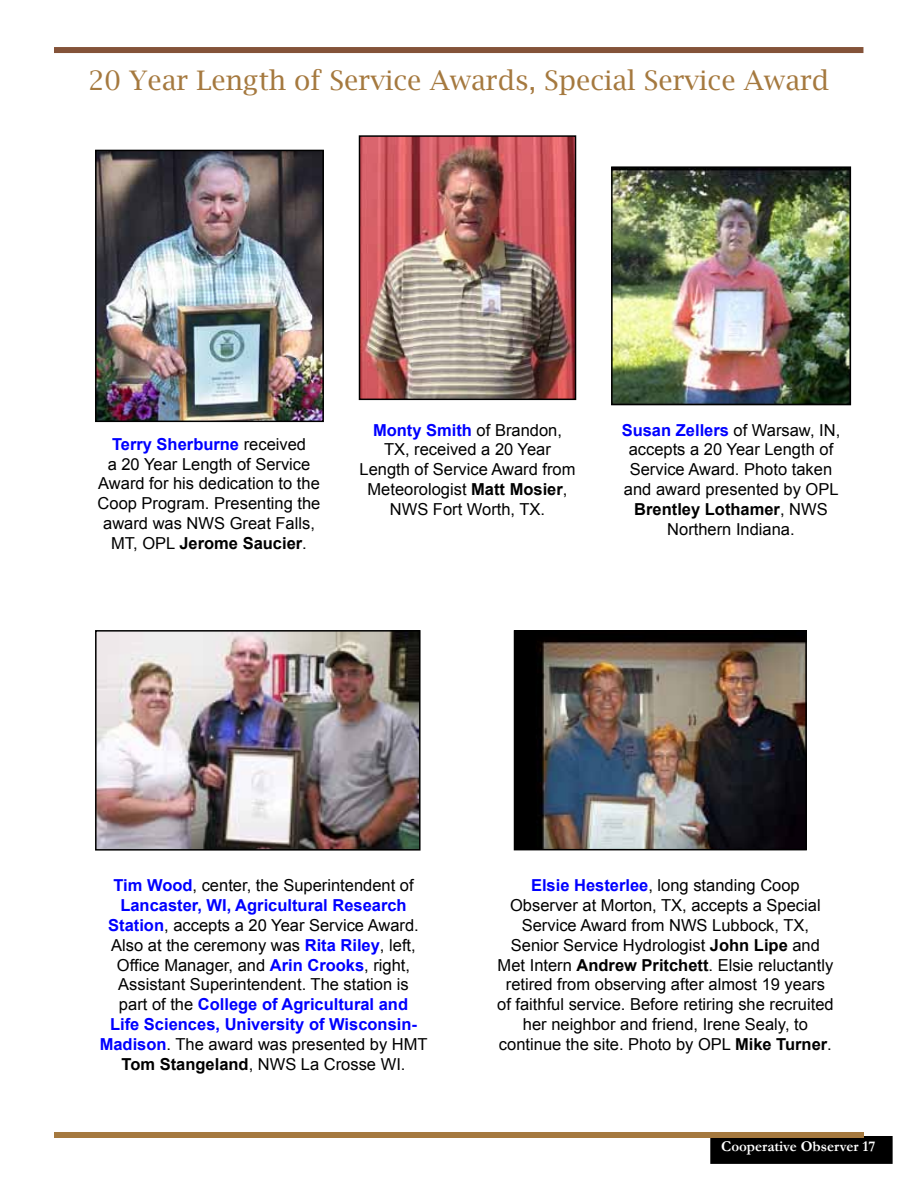
<style>
.page{position:relative;width:918px;height:1188px;background:#fff}
.page>*{position:absolute;margin:0;border:0;box-sizing:border-box;transform-origin:0 0}
.t1{font:27px "Lucida Bright";color:#a5793f}
.t2{font:16.5px/19.8px "Arial";color:#000;text-align:center}
.t3{font:700 15px "Garamond";color:#fff}
.s1{font-weight:700;color:#00f}
.s2{font-weight:700}
</style>
<div class="page">
<div style="left:711px;top:1137px;width:181px;height:26px;background:#000"></div>
<div style="left:710px;top:1136px;width:183px;height:28px;border:2px solid #000"></div>
<div style="left:54px;top:1132px;width:810px;height:6px;background:#a5793f"></div>
<div style="left:54px;top:47px;width:809px;height:6px;background:#845339"></div>
<img style="left:98px;top:153px;width:223px;height:266px">
<div style="left:95px;top:150px;width:229px;height:272px;border:2px solid #000"></div>
<img style="left:98px;top:633px;width:320px;height:215px">
<div style="left:95px;top:630px;width:326px;height:221px;border:2px solid #000"></div>
<img style="left:614px;top:169px;width:234px;height:233px">
<div style="left:611px;top:166px;width:240px;height:239px;border:2px solid #000"></div>
<img style="left:517px;top:633px;width:287px;height:214px">
<div style="left:514px;top:630px;width:293px;height:220px;border:2px solid #000"></div>
<img style="left:362px;top:138px;width:211px;height:259px">
<div style="left:359px;top:135px;width:217px;height:265px;border:2px solid #000"></div>
<h1 class="t1" style="left:88px;top:65px;width:743px">20 Year Length of Service Awards, Special Service Award</h1>
<p class="t2" style="left:98px;top:434px;width:224px"><span class="s1">Terry Sherburne</span> received<br>a 20 Year Length of Service<br>Award for his dedication to the<br>Coop Program. Presenting the award was NWS Great Falls,<br>MT, OPL <span class="s2">Jerome Saucier</span>.</p>
<p class="t2" style="left:360px;top:420px;width:218px"><span class="s1">Monty Smith</span> of Brandon,<br>TX, received a 20 Year<br>Length of Service Award from<br>Meteorologist <span class="s2">Matt Mosier</span>,<br>NWS Fort Worth, TX.</p>
<p class="t2" style="left:622px;top:420px;width:220px"><span class="s1">Susan Zellers</span> of Warsaw, IN, accepts a 20 Year Length of<br>Service Award. Photo taken and award presented by OPL<br><span class="s2">Brentley Lothamer</span>, NWS<br>Northern Indiana.</p>
<p class="t2" style="left:100px;top:876px;width:329px"><span class="s1">Tim Wood</span>, center, the Superintendent of <span class="s1">Lancaster, WI, Agricultural Research Station</span>, accepts a 20 Year Service Award.<br>Also at the ceremony was <span class="s1">Rita Riley</span>, left, Office Manager, and <span class="s1">Arin Crooks</span>, right, Assistant Superintendent. The station is<br>part of the <span class="s1">College of Agricultural and<br>Life Sciences, University of Wisconsin-Madison</span>. The award was presented by HMT <span class="s2">Tom Stangeland</span>, NWS La Crosse WI.</p>
<p class="t2" style="left:497px;top:876px;width:338px"><span class="s1">Elsie Hesterlee</span>, long standing Coop Observer at Morton, TX, accepts a Special Service Award from NWS Lubbock, TX, Senior Service Hydrologist <span class="s2">John Lipe</span> and Met Intern <span class="s2">Andrew Pritchett</span>. Elsie reluctantly retired from observing after almost 19 years of faithful service. Before retiring she recruited her neighbor and friend, Irene Sealy, to continue the site. Photo by OPL <span class="s2">Mike Turner</span>.</p>
<p class="t3" style="left:721px;top:1136px;width:156px">Cooperative Observer 17</p>
</div>
